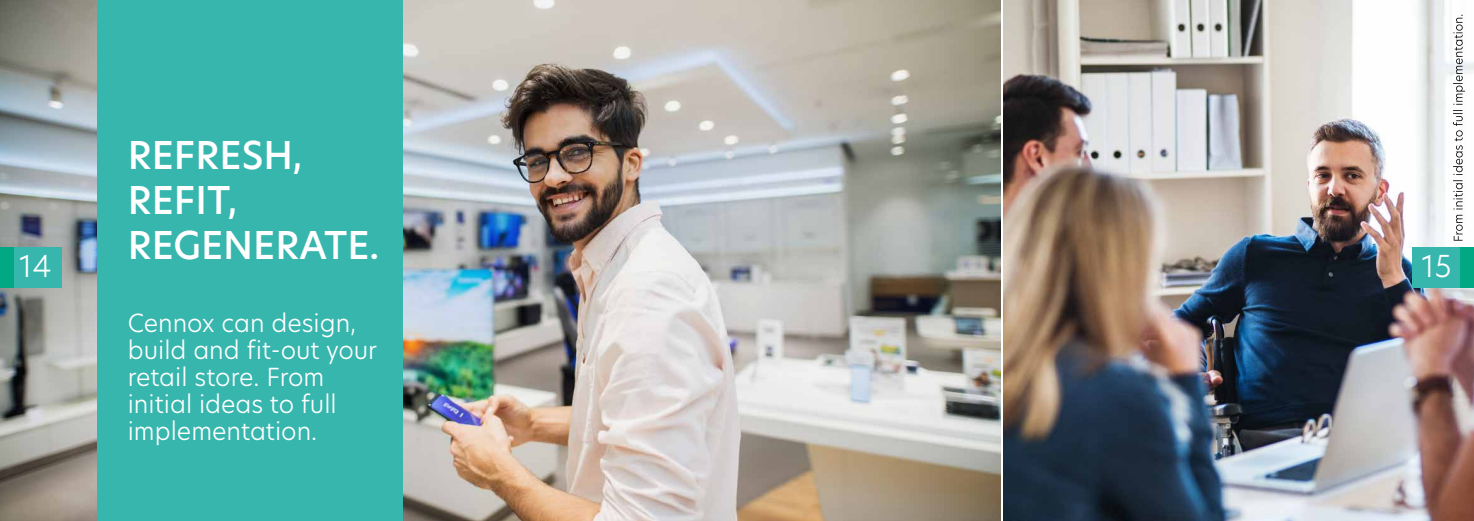
<style>
.page{position:relative;width:1474px;height:521px;background:#fff}
.page>*{position:absolute;margin:0;border:0;box-sizing:border-box;transform-origin:0 0}
.t1{font:500 37.62px/45.1px "Hero New";color:#fff}
.t2{font:300 29.75px "Hero New";color:#fff}
.t3{font:300 24.5px/27.1px "Hero New";color:#fff}
</style>
<div class="page">
<img style="left:1003px;top:0;width:470px;height:521px">
<img style="left:0;top:0;width:97px;height:521px">
<img style="left:402px;top:0;width:598px;height:521px">
<div style="left:97px;top:0;width:305px;height:521px;background:#37b6ae"></div>
<div style="left:1412px;top:247px;width:61px;height:40px;background:#37b6ae"></div>
<div style="left:1460px;top:247px;width:13px;height:40px;background:#00a984"></div>
<svg style="left:1452px;top:15px;width:12px;height:226px"></svg>
<div style="left:0;top:247px;width:61px;height:40px;background:#37b6ae"></div>
<div style="left:0;top:247px;width:13px;height:40px;background:#00a984"></div>
<h1 class="t1" style="left:128px;top:132px;width:253px">REFRESH,<br>REFIT,<br>REGENERATE.</h1>
<p class="t2" style="left:19px;top:246px;width:34px">14</p>
<p class="t2" style="left:1421px;top:246px;width:32px">15</p>
<p class="t3" style="left:128px;top:308px;width:251px">Cennox can design, build and fit-out your retail store. From initial ideas to full implementation.</p>
</div>
